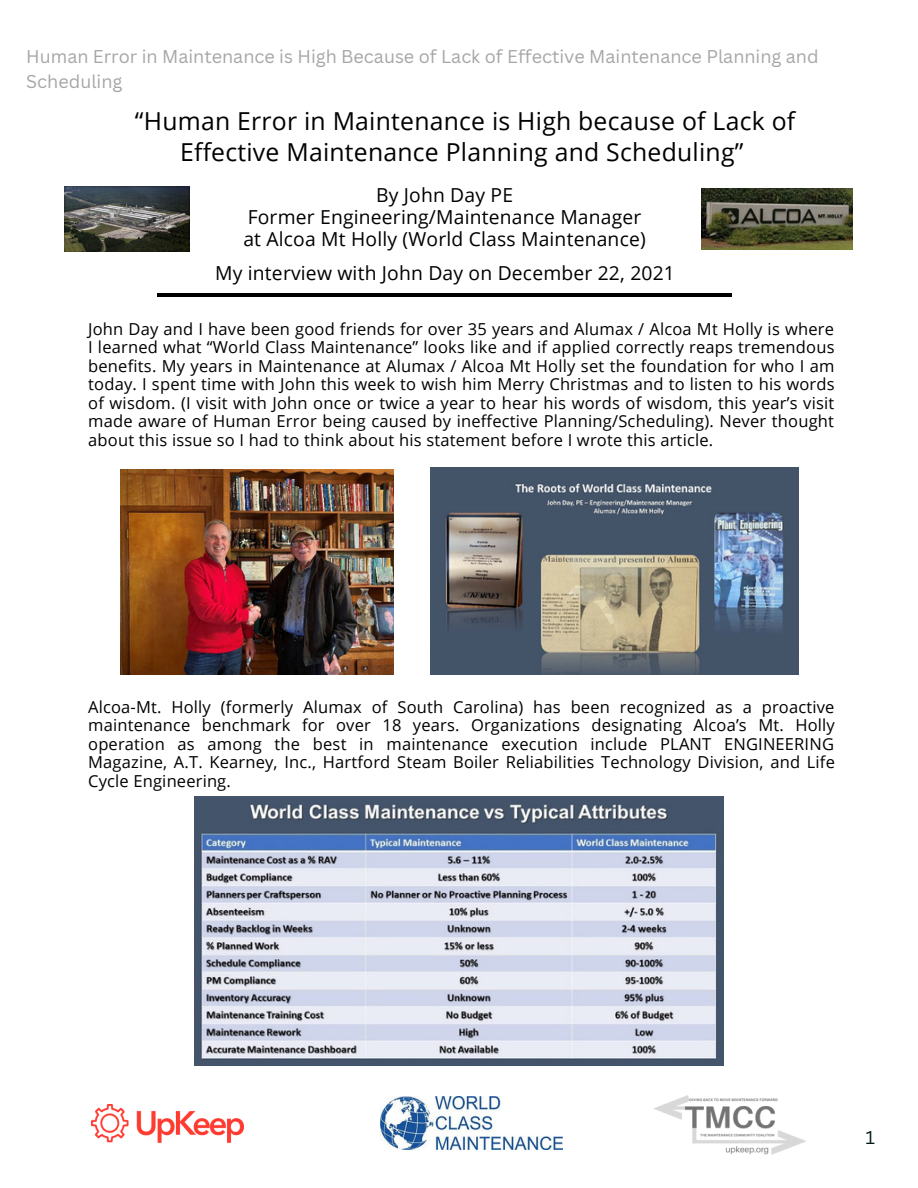
<style>
.page{position:relative;width:918px;height:1188px;background:#fff}
.page>*{position:absolute;margin:0;border:0;box-sizing:border-box;transform-origin:0 0}
.t1{font:24.75px/30.9px "Open Sans";letter-spacing:.01em;color:#000;text-align:center}
.t2{font:19.35px/21.6px "Open Sans";letter-spacing:.01em;color:#000;text-align:center}
.t3{font:18px/24.8px "Canva Sans";color:#a6a6a6}
.t4{font:18px "Canva Sans";color:#051b1b}
.t5{font:16.5px/18.6px "Open Sans";letter-spacing:.01em;color:#000;text-align:justify}
</style>
<div class="page">
<hr style="left:157px;top:295px;width:575px;height:1px;background:#000">
<hr style="left:157px;top:293px;width:575px;height:1px;background:#000">
<img style="left:120px;top:470px;width:273px;height:204px">
<img style="left:431px;top:468px;width:368px;height:207px">
<img style="left:195px;top:796px;width:529px;height:269px">
<img style="left:701px;top:189px;width:152px;height:60px">
<img style="left:65px;top:186px;width:125px;height:66px">
<img style="left:92px;top:1104px;width:152px;height:39px">
<img style="left:381px;top:1096px;width:182px;height:53px">
<img style="left:654px;top:1095px;width:152px;height:60px">
<p class="t3" style="left:26px;top:44px;width:794px">Human Error in Maintenance is High Because of Lack of Effective Maintenance Planning and<br>Scheduling</p>
<h1 class="t1" style="left:135px;top:105px;width:662px">“Human Error in Maintenance is High because of Lack of<br>Effective Maintenance Planning and Scheduling”</h1>
<p class="t2" style="left:243px;top:184px;width:404px">By John Day PE<br>Former Engineering/Maintenance Manager at Alcoa Mt Holly (World Class Maintenance)</p>
<p class="t2" style="left:215px;top:261px;width:461px">My interview with John Day on December 22, 2021</p>
<p class="t5" style="left:88px;top:319px;width:748px">John Day and I have been good friends for over 35 years and Alumax / Alcoa Mt Holly is where I learned what “World Class Maintenance” looks like and if applied correctly reaps tremendous benefits. My years in Maintenance at Alumax / Alcoa Mt Holly set the foundation for who I am today. I spent time with John this week to wish him Merry Christmas and to listen to his words of wisdom. (I visit with John once or twice a year to hear his words of wisdom, this year’s visit made aware of Human Error being caused by ineffective Planning/Scheduling). Never thought about this issue so I had to think about his statement before I wrote this article.</p>
<p class="t5" style="left:88px;top:697px;width:748px">Alcoa-Mt. Holly (formerly Alumax of South Carolina) has been recognized as a proactive maintenance benchmark for over 18 years. Organizations designating Alcoa’s Mt. Holly operation as among the best in maintenance execution include PLANT ENGINEERING Magazine, A.T. Kearney, Inc., Hartford Steam Boiler Reliabilities Technology Division, and Life Cycle Engineering.</p>
<p class="t4" style="left:865px;top:1125px;width:11px">1</p>
</div>
